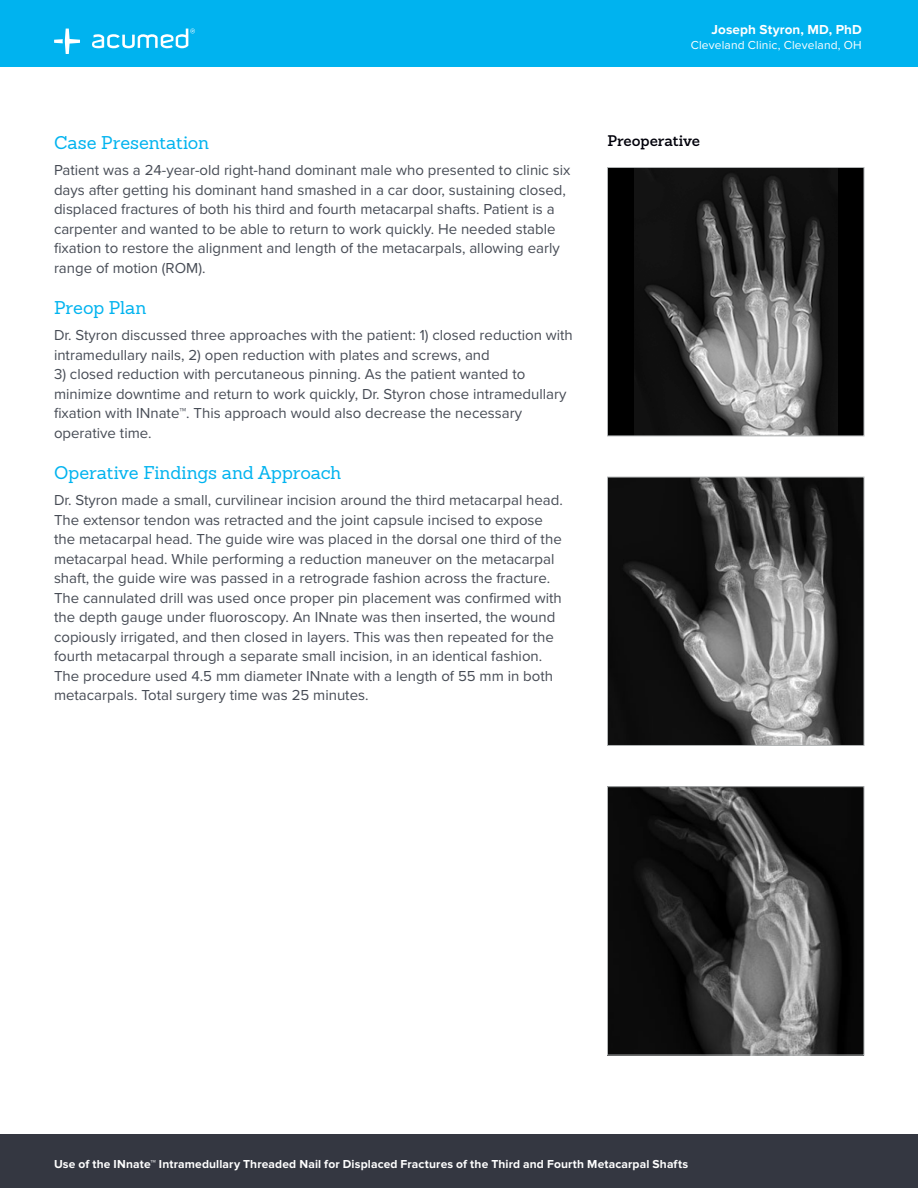
<style>
.page{position:relative;width:918px;height:1188px;background:#fff}
.page>*{position:absolute;margin:0;border:0;box-sizing:border-box;transform-origin:0 0}
.t1{font:18px "Sanchez Slab";color:#00b3ef}
.t2{font:15px/19.5px "Proxima Nova";color:#474c55}
.t3{font:600 15px "Sanchez Slab";color:#00000a}
.t4{font:700 13.5px "Proxima Nova";letter-spacing:.01em;color:#fff}
.t5{font:700 12px "Proxima Nova";letter-spacing:.01em;color:#fff}
.t6{font:12px "Proxima Nova";letter-spacing:.015em;color:#fff}
</style>
<div class="page">
<div style="left:0;top:0;width:918px;height:67px;background:#00b3ef"></div>
<svg style="left:54px;top:29px;width:26px;height:25px"></svg>
<svg style="left:92px;top:29px;width:103px;height:19px"></svg>
<div style="left:0;top:1134px;width:918px;height:54px;background:#343741"></div>
<img style="left:609px;top:788px;width:253px;height:265px">
<div style="left:607px;top:786px;width:257px;height:269px;border:1px solid #b2b5b6"></div>
<img style="left:609px;top:479px;width:253px;height:265px">
<div style="left:607px;top:477px;width:257px;height:269px;border:1px solid #b2b5b6"></div>
<div style="left:608px;top:167px;width:256px;height:269px;background:#000"></div>
<img style="left:634px;top:169px;width:203px;height:265px">
<div style="left:607px;top:167px;width:257px;height:269px;border:1px solid #b2b5b6"></div>
<p class="t4" style="left:712px;top:22px;width:152px">Joseph Styron, MD, PhD</p>
<p class="t6" style="left:691px;top:36px;width:173px">Cleveland Clinic, Cleveland, OH</p>
<p class="t1" style="left:54px;top:131px;width:157px">Case Presentation</p>
<p class="t3" style="left:608px;top:130px;width:94px">Preoperative</p>
<p class="t2" style="left:54px;top:160px;width:518px">Patient was a 24-year-old right-hand dominant male who presented to clinic six days after getting his dominant hand smashed in a car door, sustaining closed, displaced fractures of both his third and fourth metacarpal shafts. Patient is a carpenter and wanted to be able to return to work quickly. He needed stable fixation to restore the alignment and length of the metacarpals, allowing early range of motion (ROM).</p>
<p class="t1" style="left:54px;top:296px;width:94px">Preop Plan</p>
<p class="t2" style="left:54px;top:325px;width:520px">Dr. Styron discussed three approaches with the patient: 1) closed reduction with intramedullary nails, 2) open reduction with plates and screws, and</p>
<p class="t2" style="left:54px;top:364px;width:514px">3) closed reduction with percutaneous pinning. As the patient wanted to minimize downtime and return to work quickly, Dr. Styron chose intramedullary fixation with INnate™. This approach would also decrease the necessary operative time.</p>
<p class="t1" style="left:54px;top:461px;width:289px">Operative Findings and Approach</p>
<p class="t2" style="left:54px;top:490px;width:510px">Dr. Styron made a small, curvilinear incision around the third metacarpal head.<br>The extensor tendon was retracted and the joint capsule incised to expose the metacarpal head. The guide wire was placed in the dorsal one third of the metacarpal head. While performing a reduction maneuver on the metacarpal shaft, the guide wire was passed in a retrograde fashion across the fracture.<br>The cannulated drill was used once proper pin placement was confirmed with the depth gauge under fluoroscopy. An INnate was then inserted, the wound copiously irrigated, and then closed in layers. This was then repeated for the fourth metacarpal through a separate small incision, in an identical fashion.<br>The procedure used 4.5 mm diameter INnate with a length of 55 mm in both metacarpals. Total surgery time was 25 minutes.</p>
<p class="t5" style="left:54px;top:1158px;width:636px">Use of the INnate™ Intramedullary Threaded Nail for Displaced Fractures of the Third and Fourth Metacarpal Shafts</p>
</div>
